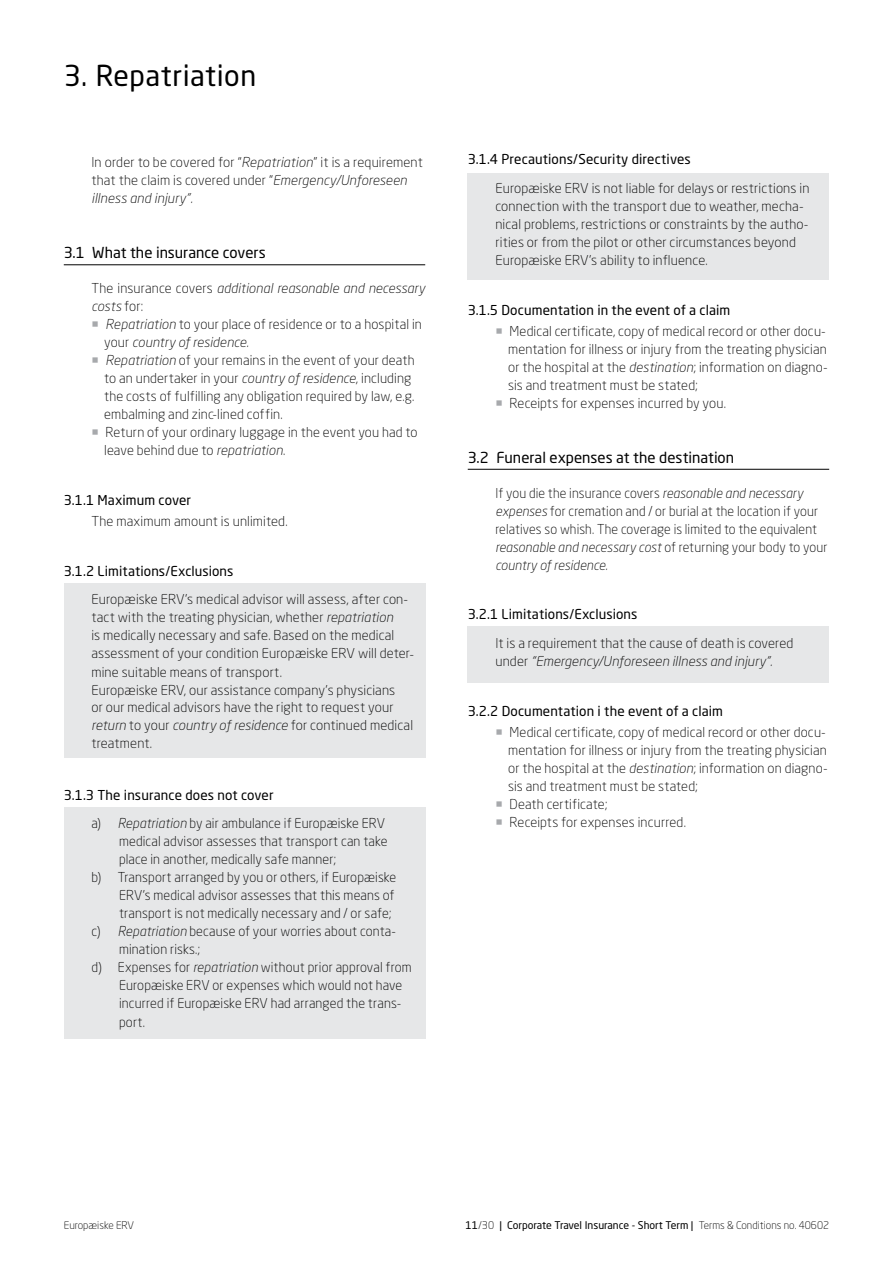
<style>
.page{position:relative;width:893px;height:1263px;background:#fff}
.page>*{position:absolute;margin:0;border:0;box-sizing:border-box;transform-origin:0 0}
.t1{font:28.5px "Neo Sans W1 G";letter-spacing:.015em;color:#000}
.t2{font:15px "Neo Sans W1 G";color:#000}
.t3{font:300 13.5px/18px "Neo Sans W1 G";letter-spacing:.01em;color:#000}
.t4{font:italic 300 13.5px/18px "Neo Sans Pro";letter-spacing:.01em;color:#000}
.t5{font:13.5px "Neo Sans W1 G";letter-spacing:.005em;color:#000}
.t6{font:10.5px "Neo Sans W1 G";color:#000}
.t7{font:300 10.5px "Neo Sans W1 G";color:#000}
.s1{font-family:"Neo Sans Pro";font-style:italic}
.s2{font-family:"Neo Sans W1 G";font-style:normal}
.s3{color:#a7a9ac}
.s4{font-weight:400}
.s5{font-weight:300}
</style>
<div class="page">
<div style="left:468px;top:626px;width:361px;height:56px;background:#e6e7e8"></div>
<div style="left:468px;top:173px;width:361px;height:107px;background:#e6e7e8"></div>
<div style="left:64px;top:807px;width:361px;height:232px;background:#e6e7e8"></div>
<div style="left:64px;top:584px;width:361px;height:174px;background:#e6e7e8"></div>
<hr style="left:64px;top:264px;width:361px;height:1px;background:#000">
<hr style="left:468px;top:469px;width:361px;height:1px;background:#000">
<h1 class="t1" style="left:64px;top:58px;width:194px">3. Repatriation</h1>
<p class="t3" style="left:91px;top:153px;width:333px">In order to be covered for “<span class="s1">Repatriation</span>” it is a requirement that the claim is covered under “<span class="s1">Emergency/Unforeseen</span></p>
<p class="t4" style="left:91px;top:189px;width:103px">illness and injury”.</p>
<p class="t2" style="left:64px;top:243px;width:203px">3.1 What the insurance covers</p>
<p class="t4" style="left:91px;top:279px;width:335px"><span class="s2">The insurance covers</span> additional reasonable and necessary costs <span class="s2">for:</span></p>
<p class="t3" style="left:91px;top:315px;width:332px"><span class="s3">○</span> <span class="s1">Repatriation</span> to your place of residence or to a hospital in</p>
<p class="t4" style="left:104px;top:333px;width:146px"><span class="s2">your</span> country of residence.</p>
<p class="t3" style="left:104px;top:351px;width:312px;text-indent:-13px"><span class="s3">○</span> <span class="s1">Repatriation</span> of your remains in the event of your death to an undertaker in your <span class="s1">country of residence</span>, including the costs of fulfilling any obligation required by law, e.g. embalming and zinc-lined coffin.</p>
<p class="t3" style="left:104px;top:423px;width:315px;text-indent:-13px"><span class="s3">○</span> Return of your ordinary luggage in the event you had to leave behind due to <span class="s1">repatriation</span>.</p>
<p class="t5" style="left:64px;top:492px;width:129px">3.1.1 Maximum cover</p>
<p class="t3" style="left:91px;top:512px;width:198px">The maximum amount is unlimited.</p>
<p class="t5" style="left:64px;top:563px;width:171px">3.1.2 Limitations/Exclusions</p>
<p class="t3" style="left:91px;top:590px;width:324px">Europæiske ERV's medical advisor will assess, after con&shy;tact with the treating physician, whether <span class="s1">repatriation<br></span>is medically necessary and safe. Based on the medical assessment of your condition Europæiske ERV will deter&shy;mine suitable means of transport.<br>Europæiske ERV, our assistance company’s physicians<br>or our medical advisors have the right to request your <span class="s1">return</span> to your <span class="s1">country of residence</span> for continued medical treatment.</p>
<p class="t3" style="left:91px;top:781px;width:295px;line-height:28.5px;text-indent:-28px"><span class="s4">3.1.3 The insurance does not cover<br></span>a) <span class="s1">Repatriation</span> by air ambulance if Europæiske ERV</p>
<p class="t3" style="left:119px;top:832px;width:270px">medical advisor assesses that transport can take</p>
<p class="t3" style="left:119px;top:850px;width:219px">place in another, medically safe manner;</p>
<p class="t3" style="left:91px;top:868px;width:306px">b) Transport arranged by you or others, if Europæiske</p>
<p class="t3" style="left:119px;top:886px;width:277px">ERV’s medical advisor assesses that this means of</p>
<p class="t3" style="left:119px;top:904px;width:274px">transport is not medically necessary and / or safe;</p>
<p class="t3" style="left:91px;top:922px;width:306px">c) <span class="s1">Repatriation</span> because of your worries about conta-</p>
<p class="t3" style="left:119px;top:940px;width:83px">mination risks.;</p>
<p class="t3" style="left:91px;top:958px;width:322px">d) Expenses for <span class="s1">repatriation</span> without prior approval from</p>
<p class="t3" style="left:119px;top:976px;width:285px">Europæiske ERV or expenses which would not have</p>
<p class="t3" style="left:119px;top:994px;width:284px">incurred if Europæiske ERV had arranged the trans-</p>
<p class="t3" style="left:119px;top:1012px;width:27px">port.</p>
<p class="t5" style="left:468px;top:151px;width:225px">3.1.4 Precautions/Security directives</p>
<p class="t3" style="left:495px;top:178px;width:316px">Europæiske ERV is not liable for delays or restrictions in connection with the transport due to weather, mecha&shy;nical problems, restrictions or constraints by the autho&shy;rities or from the pilot or other circumstances beyond Europæiske ERV’s ability to influence.</p>
<p class="t5" style="left:468px;top:301px;width:264px">3.1.5 Documentation in the event of a claim</p>
<p class="t3" style="left:508px;top:321px;width:321px;text-indent:-13px"><span class="s3">○</span> Medical certificate, copy of medical record or other docu&shy;mentation for illness or injury from the treating physician or the hospital at the <span class="s1">destination</span>; information on diagno&shy;sis and treatment must be stated;</p>
<p class="t3" style="left:495px;top:393px;width:232px"><span class="s3">○</span> Receipts for expenses incurred by you.</p>
<p class="t2" style="left:468px;top:448px;width:268px">3.2 Funeral expenses at the destination</p>
<p class="t3" style="left:495px;top:483px;width:324px">If you die the insurance covers <span class="s1">reasonable and necessary expenses</span> for cremation and / or burial at the location if your relatives so whish. The coverage is limited to the equivalent</p>
<p class="t4" style="left:495px;top:537px;width:334px">reasonable and necessary cost <span class="s2">of returning your body to your </span>country of residence.</p>
<p class="t5" style="left:468px;top:606px;width:171px">3.2.1 Limitations/Exclusions</p>
<p class="t3" style="left:495px;top:634px;width:299px">It is a requirement that the cause of death is covered</p>
<p class="t4" style="left:495px;top:652px;width:279px"><span class="s2">under</span> “Emergency/Unforeseen illness and injury”.</p>
<p class="t5" style="left:468px;top:703px;width:257px">3.2.2 Documentation i the event of a claim</p>
<p class="t3" style="left:508px;top:723px;width:321px;text-indent:-13px"><span class="s3">○</span> Medical certificate, copy of medical record or other docu&shy;mentation for illness or injury from the treating physician or the hospital at the <span class="s1">destination</span>; information on diagno&shy;sis and treatment must be stated;</p>
<p class="t3" style="left:495px;top:795px;width:114px"><span class="s3">○</span> Death certificate;</p>
<p class="t3" style="left:495px;top:813px;width:192px"><span class="s3">○</span> Receipts for expenses incurred.</p>
<p class="t7" style="left:64px;top:1219px;width:72px">Europæiske ERV</p>
<p class="t6" style="left:465px;top:1219px;width:365px">11<span class="s5">/30</span> | Corporate Travel Insurance - Short Term | <span class="s5">Terms &amp; Conditions no. 40602</span></p>
</div>
